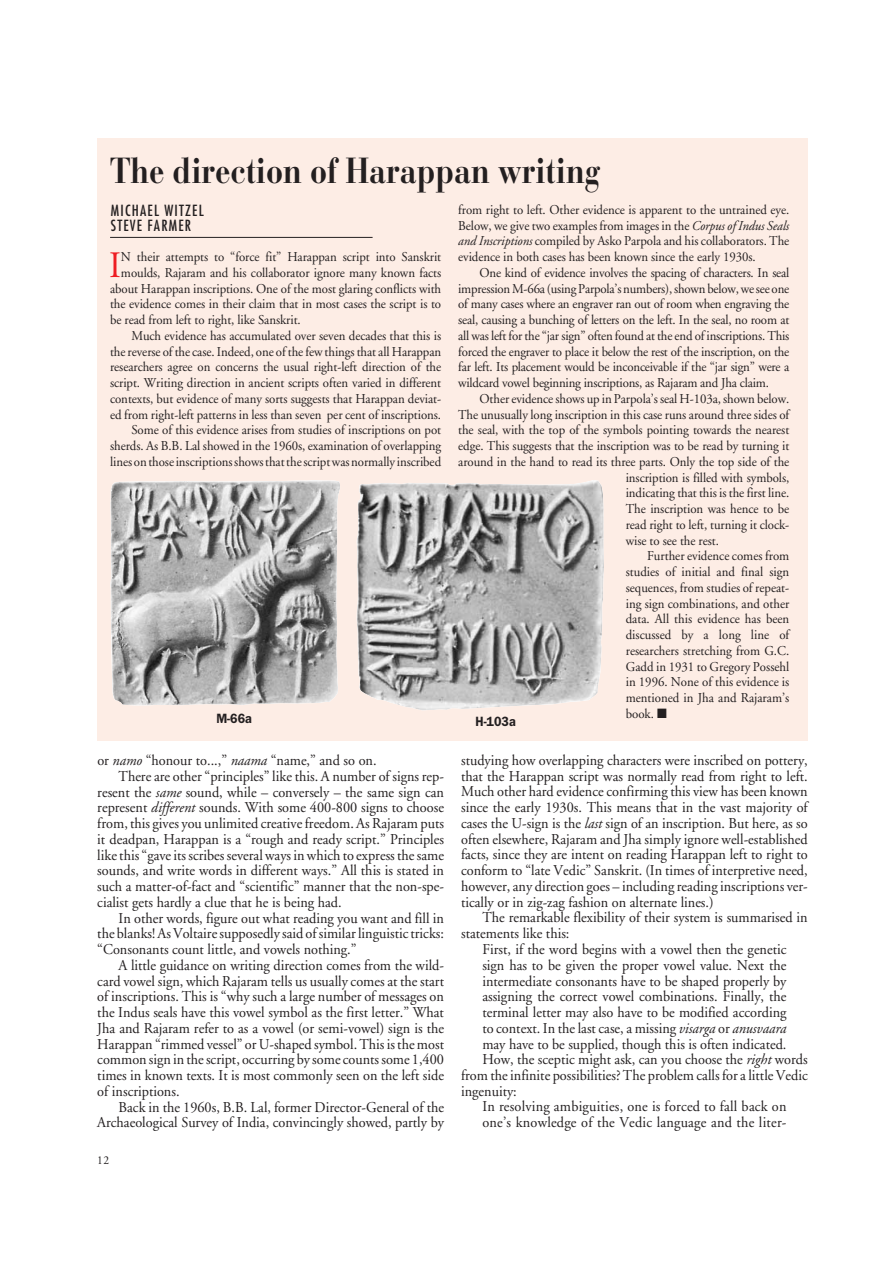
<style>
.page{position:relative;width:893px;height:1263px;background:#fff}
.page>*{position:absolute;margin:0;border:0;box-sizing:border-box;transform-origin:0 0}
.t1{font:37.2px "Adobe Garamond";color:#ee1d23;scale:.95 1}
.t2{font:700 36px "Bauer Bodoni";color:#231f20;scale:.85 1}
.t3{font:15px/15.8px "Adobe Garamond";color:#231f20;text-align:justify;scale:.95 1}
.t4{font:condensed 15px/15px "Futura";letter-spacing:.08em;color:#231f20}
.t5{font:13.5px/15.8px "Adobe Garamond";letter-spacing:-.005em;color:#231f20;text-align:justify;scale:.95 1}
.t6{font:600 13.5px "Franklin Gothic";color:#231f20;scale:.92 1}
.t7{font:12px "Adobe Garamond";color:#231f20;scale:.95 1}
.s1{font-style:italic}
</style>
<div class="page">
<div style="left:97px;top:138px;width:710px;height:603px;background:#fdede5"></div>
<hr style="left:110px;top:237px;width:262px;height:1px;background:#231f20">
<img style="left:110px;top:480px;width:230px;height:226px">
<img style="left:357px;top:480px;width:247px;height:230px">
<h2 class="t2" style="left:110px;top:156px;width:578px">The direction of Harappan writing</h2>
<p class="t4" style="left:111px;top:204px;width:94px">MICHAEL WITZEL<br>STEVE FARMER</p>
<p class="t5" style="left:458px;top:203px;width:350px">from right to left. Other evidence is apparent to the untrained eye.<br>Below, we give two examples from images in the <span class="s1">Corpus of Indus Seals and Inscriptions</span> compiled by Asko Parpola and his collaborators. The evidence in both cases has been known since the early 1930s.</p>
<p class="t5" style="left:458px;top:266px;width:350px;text-indent:21px">One kind of evidence involves the spacing of characters. In seal impression M-66a (using Parpola’s numbers), shown below, we see one of many cases where an engraver ran out of room when engraving the seal, causing a bunching of letters on the left. In the seal, no room at all was left for the “jar sign” often found at the end of inscriptions. This forced the engraver to place it below the rest of the inscription, on the far left. Its placement would be inconceivable if the “jar sign” were a wildcard vowel beginning inscriptions, as Rajaram and Jha claim.</p>
<p class="t5" style="left:479px;top:392px;width:327px">Other evidence shows up in Parpola’s seal H-103a, shown below.</p>
<p class="t5" style="left:458px;top:408px;width:350px">The unusually long inscription in this case runs around three sides of</p>
<p class="t5" style="left:458px;top:423px;width:350px">the seal, with the top of the symbols pointing towards the nearest</p>
<p class="t5" style="left:458px;top:439px;width:350px">edge. This suggests that the inscription was to be read by turning it</p>
<p class="t5" style="left:458px;top:455px;width:350px">around in the hand to read its three parts. Only the top side of the</p>
<p class="t5" style="left:625px;top:471px;width:174px">inscription is filled with symbols,</p>
<p class="t5" style="left:625px;top:486px;width:174px">indicating that this is the first line.</p>
<p class="t5" style="left:625px;top:502px;width:174px">The inscription was hence to be</p>
<p class="t5" style="left:625px;top:518px;width:174px">read right to left, turning it clock-</p>
<p class="t5" style="left:625px;top:534px;width:100px">wise to see the rest.</p>
<p class="t5" style="left:647px;top:549px;width:151px">Further evidence comes from</p>
<p class="t5" style="left:625px;top:565px;width:174px">studies of initial and final sign</p>
<p class="t5" style="left:625px;top:581px;width:174px">sequences, from studies of repeat-</p>
<p class="t5" style="left:625px;top:597px;width:174px">ing sign combinations, and other</p>
<p class="t5" style="left:625px;top:612px;width:174px">data. All this evidence has been</p>
<p class="t5" style="left:625px;top:628px;width:174px">discussed by a long line of</p>
<p class="t5" style="left:625px;top:644px;width:174px">researchers stretching from G.C.</p>
<p class="t5" style="left:625px;top:660px;width:174px">Gadd in 1931 to Gregory Possehl</p>
<p class="t5" style="left:625px;top:675px;width:174px">in 1996. None of this evidence is</p>
<p class="t5" style="left:625px;top:691px;width:174px">mentioned in Jha and Rajaram’s</p>
<p class="t5" style="left:625px;top:707px;width:45px">book. ■</p>
<h1 class="t1" style="left:109px;top:250px;width:14px">I</h1>
<p class="t5" style="left:121px;top:250px;width:338px">N their attempts to “force fit” Harappan script into Sanskrit</p>
<p class="t5" style="left:121px;top:266px;width:338px">moulds, Rajaram and his collaborator ignore many known facts</p>
<p class="t5" style="left:110px;top:282px;width:350px">about Harappan inscriptions. One of the most glaring conflicts with</p>
<p class="t5" style="left:110px;top:297px;width:350px">the evidence comes in their claim that in most cases the script is to</p>
<p class="t5" style="left:110px;top:313px;width:202px">be read from left to right, like Sanskrit.</p>
<p class="t5" style="left:131px;top:329px;width:327px">Much evidence has accumulated over seven decades that this is</p>
<p class="t5" style="left:110px;top:345px;width:350px">the reverse of the case. Indeed, one of the few things that all Harappan</p>
<p class="t5" style="left:110px;top:360px;width:350px">researchers agree on concerns the usual right-left direction of the</p>
<p class="t5" style="left:110px;top:376px;width:350px">script. Writing direction in ancient scripts often varied in different</p>
<p class="t5" style="left:110px;top:392px;width:350px">contexts, but evidence of many sorts suggests that Harappan deviat-</p>
<p class="t5" style="left:110px;top:408px;width:350px">ed from right-left patterns in less than seven per cent of inscriptions.</p>
<p class="t5" style="left:131px;top:423px;width:327px">Some of this evidence arises from studies of inscriptions on pot</p>
<p class="t5" style="left:110px;top:439px;width:350px">sherds. As B.B. Lal showed in the 1960s, examination of overlapping</p>
<p class="t5" style="left:110px;top:455px;width:350px">lines on those inscriptions shows that the script was normally inscribed</p>
<p class="t6" style="left:216px;top:713px;width:40px">M-66a</p>
<p class="t6" style="left:475px;top:716px;width:45px">H-103a</p>
<p class="t3" style="left:97px;top:754px;width:295px">or <span class="s1">namo</span> “honour to...,” <span class="s1">naama</span> “name,” and so on.</p>
<p class="t3" style="left:119px;top:769px;width:344px">There are other “principles” like this. A number of signs rep-</p>
<p class="t3" style="left:97px;top:785px;width:366px">resent the <span class="s1">same</span> sound, while – conversely – the same sign can</p>
<p class="t3" style="left:97px;top:801px;width:366px">represent <span class="s1">different</span> sounds. With some 400-800 signs to choose</p>
<p class="t3" style="left:97px;top:817px;width:366px">from, this gives you unlimited creative freedom. As Rajaram puts</p>
<p class="t3" style="left:97px;top:832px;width:366px">it deadpan, Harappan is a “rough and ready script.” Principles</p>
<p class="t3" style="left:97px;top:848px;width:366px">like this “gave its scribes several ways in which to express the same</p>
<p class="t3" style="left:97px;top:864px;width:366px">sounds, and write words in different ways.” All this is stated in</p>
<p class="t3" style="left:97px;top:880px;width:366px">such a matter-of-fact and “scientific” manner that the non-spe-</p>
<p class="t3" style="left:97px;top:895px;width:259px">cialist gets hardly a clue that he is being had.</p>
<p class="t3" style="left:119px;top:911px;width:344px">In other words, figure out what reading you want and fill in</p>
<p class="t3" style="left:97px;top:927px;width:366px">the blanks! As Voltaire supposedly said of similar linguistic tricks:</p>
<p class="t3" style="left:97px;top:943px;width:274px">“Consonants count little, and vowels nothing.”</p>
<p class="t3" style="left:119px;top:959px;width:344px">A little guidance on writing direction comes from the wild-</p>
<p class="t3" style="left:97px;top:974px;width:366px">card vowel sign, which Rajaram tells us usually comes at the start</p>
<p class="t3" style="left:97px;top:990px;width:366px">of inscriptions. This is “why such a large number of messages on</p>
<p class="t3" style="left:97px;top:1006px;width:366px">the Indus seals have this vowel symbol as the first letter.” What</p>
<p class="t3" style="left:97px;top:1021px;width:366px">Jha and Rajaram refer to as a vowel (or semi-vowel) sign is the</p>
<p class="t3" style="left:97px;top:1037px;width:366px">Harappan “rimmed vessel” or U-shaped symbol. This is the most</p>
<p class="t3" style="left:97px;top:1053px;width:366px">common sign in the script, occurring by some counts some 1,400</p>
<p class="t3" style="left:97px;top:1069px;width:366px">times in known texts. It is most commonly seen on the left side</p>
<p class="t3" style="left:97px;top:1084px;width:88px">of inscriptions.</p>
<p class="t3" style="left:119px;top:1100px;width:344px">Back in the 1960s, B.B. Lal, former Director-General of the</p>
<p class="t3" style="left:97px;top:1116px;width:366px">Archaeological Survey of India, convincingly showed, partly by</p>
<p class="t7" style="left:97px;top:1156px;width:14px">12</p>
<p class="t3" style="left:461px;top:754px;width:366px">studying how overlapping characters were inscribed on pottery, that the Harappan script was normally read from right to left.<br>Much other hard evidence confirming this view has been known since the early 1930s. This means that in the vast majority of cases the U-sign is the <span class="s1">last</span> sign of an inscription. But here, as so often elsewhere, Rajaram and Jha simply ignore well-established facts, since they are intent on reading Harappan left to right to conform to “late Vedic” Sanskrit. (In times of interpretive need, however, any direction goes – including reading inscriptions ver&shy;tically or in zig-zag fashion on alternate lines.)</p>
<p class="t3" style="left:461px;top:911px;width:366px;text-indent:21px">The remarkable flexibility of their system is summarised in statements like this:</p>
<p class="t3" style="left:482px;top:943px;width:322px">First, if the word begins with a vowel then the genetic</p>
<p class="t3" style="left:482px;top:958px;width:322px">sign has to be given the proper vowel value. Next the</p>
<p class="t3" style="left:482px;top:974px;width:322px">intermediate consonants have to be shaped properly by</p>
<p class="t3" style="left:482px;top:990px;width:322px">assigning the correct vowel combinations. Finally, the</p>
<p class="t3" style="left:482px;top:1006px;width:322px">terminal letter may also have to be modified according</p>
<p class="t3" style="left:482px;top:1021px;width:322px">to context. In the last case, a missing <span class="s1">visarga</span> or <span class="s1">anusvaara</span></p>
<p class="t3" style="left:482px;top:1037px;width:322px">may have to be supplied, though this is often indicated.</p>
<p class="t3" style="left:482px;top:1053px;width:344px">How, the sceptic might ask, can you choose the <span class="s1">right</span> words</p>
<p class="t3" style="left:461px;top:1069px;width:366px">from the infinite possibilities? The problem calls for a little Vedic</p>
<p class="t3" style="left:461px;top:1084px;width:60px">ingenuity:</p>
<p class="t3" style="left:482px;top:1100px;width:322px">In resolving ambiguities, one is forced to fall back on</p>
<p class="t3" style="left:482px;top:1116px;width:322px">one’s knowledge of the Vedic language and the liter-</p>
</div>
